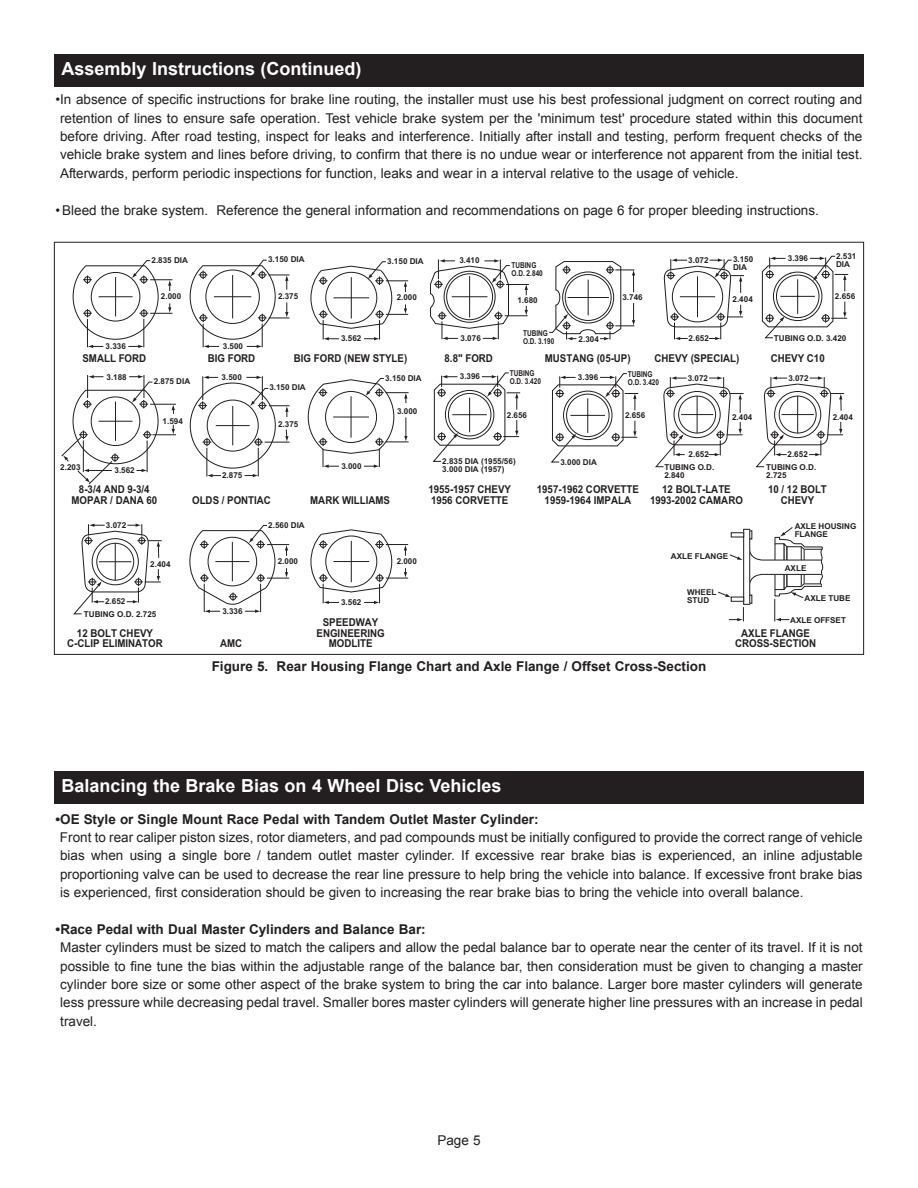
<style>
.page{position:relative;width:918px;height:1188px;background:#fff}
.page>*{position:absolute;margin:0;border:0;box-sizing:border-box;transform-origin:0 0}
.t1{font:700 18px "Arial";color:#fff}
.t2{font:13.5px/18.3px "Arial";color:#231f20;text-align:justify}
.t3{font:700 13.5px "Arial";color:#231f20}
.t4{font:700 10.8px/10.8px "Arial";color:#231f20;text-align:center;scale:.9 1}
.t5{font:700 8.1px/8.1px "Arial";color:#231f20}
.t6{font:700 8.1px/8.1px "Arial";color:#231f20;scale:.8 1}
</style>
<div class="page">
<svg style="left:72px;top:260px;width:100px;height:88px"></svg>
<svg style="left:189px;top:260px;width:100px;height:88px"></svg>
<svg style="left:310px;top:261px;width:98px;height:79px"></svg>
<svg style="left:430px;top:259px;width:99px;height:81px"></svg>
<svg style="left:189px;top:525px;width:100px;height:88px"></svg>
<svg style="left:310px;top:529px;width:98px;height:75px"></svg>
<svg style="left:61px;top:375px;width:115px;height:110px"></svg>
<div style="left:207px;top:400px;width:52px;height:51px;border:1px solid #231f20;border-radius:50%"></div>
<hr style="left:216px;top:425px;width:34px;height:1px;background:#231f20">
<hr style="left:232px;top:406px;width:1px;height:39px;background:#231f20">
<svg style="left:203px;top:438px;width:18px;height:39px"></svg>
<svg style="left:198px;top:376px;width:20px;height:34px"></svg>
<svg style="left:245px;top:429px;width:45px;height:48px"></svg>
<svg style="left:246px;top:376px;width:44px;height:41px"></svg>
<svg style="left:663px;top:258px;width:81px;height:82px"></svg>
<svg style="left:756px;top:376px;width:88px;height:91px"></svg>
<svg style="left:73px;top:524px;width:89px;height:90px"></svg>
<svg style="left:655px;top:376px;width:89px;height:91px"></svg>
<svg style="left:307px;top:378px;width:102px;height:90px"></svg>
<svg style="left:718px;top:527px;width:106px;height:94px"></svg>
<svg style="left:549px;top:261px;width:86px;height:79px"></svg>
<svg style="left:761px;top:256px;width:87px;height:82px"></svg>
<hr style="left:797px;top:279px;width:1px;height:35px;background:#231f20">
<hr style="left:780px;top:296px;width:35px;height:1px;background:#231f20">
<svg style="left:551px;top:373px;width:87px;height:89px"></svg>
<hr style="left:588px;top:398px;width:1px;height:35px;background:#231f20">
<hr style="left:570px;top:415px;width:35px;height:1px;background:#231f20">
<svg style="left:433px;top:373px;width:87px;height:89px"></svg>
<hr style="left:469px;top:398px;width:1px;height:34px;background:#231f20">
<hr style="left:452px;top:414px;width:35px;height:1px;background:#231f20">
<div style="left:54px;top:54px;width:810px;height:32px;background:#231f20"></div>
<div style="left:54px;top:772px;width:810px;height:32px;background:#231f20"></div>
<h1 class="t1" style="left:62px;top:58px;width:302px">Assembly Instructions (Continued)</h1>
<p class="t2" style="left:60px;top:90px;width:804px;text-indent:-5px">•In absence of specific instructions for brake line routing, the installer must use his best professional judgment on correct routing and retention of lines to ensure safe operation. Test vehicle brake system per the 'minimum test' procedure stated within this document before driving. After road testing, inspect for leaks and interference. Initially after install and testing, perform frequent checks of the vehicle brake system and lines before driving, to confirm that there is no undue wear or interference not apparent from the initial test.<br>Afterwards, perform periodic inspections for function, leaks and wear in a interval relative to the usage of vehicle.</p>
<p class="t2" style="left:56px;top:201px;width:765px">•Bleed the brake system. Reference the general information and recommendations on page 6 for proper bleeding instructions.</p>
<p class="t5" style="left:152px;top:256px;width:38px">2.835 DIA</p>
<p class="t5" style="left:161px;top:292px;width:22px">2.000</p>
<p class="t5" style="left:268px;top:256px;width:38px">3.150 DIA</p>
<p class="t5" style="left:278px;top:292px;width:22px">2.375</p>
<p class="t5" style="left:387px;top:257px;width:38px">3.150 DIA</p>
<p class="t5" style="left:397px;top:293px;width:22px">2.000</p>
<p class="t5" style="left:459px;top:257px;width:22px">3.410</p>
<p class="t6" style="left:512px;top:262px;width:41px">TUBING<br>O.D. 2.840</p>
<p class="t5" style="left:517px;top:297px;width:22px">1.680</p>
<p class="t5" style="left:622px;top:294px;width:22px">3.746</p>
<p class="t5" style="left:688px;top:256px;width:22px">3.072</p>
<p class="t5" style="left:733px;top:256px;width:22px">3.150<br>DIA</p>
<p class="t5" style="left:733px;top:295px;width:22px">2.404</p>
<p class="t5" style="left:788px;top:254px;width:22px">3.396</p>
<p class="t5" style="left:836px;top:253px;width:22px">2.531<br>DIA</p>
<p class="t5" style="left:835px;top:293px;width:22px">2.656</p>
<p class="t5" style="left:106px;top:342px;width:22px">3.336</p>
<p class="t5" style="left:223px;top:342px;width:22px">3.500</p>
<p class="t5" style="left:341px;top:334px;width:22px">3.562</p>
<p class="t5" style="left:461px;top:334px;width:22px">3.076</p>
<p class="t6" style="left:523px;top:329px;width:41px">TUBING<br>O.D. 3.190</p>
<p class="t5" style="left:579px;top:335px;width:22px">2.304</p>
<p class="t5" style="left:689px;top:334px;width:22px">2.652</p>
<p class="t5" style="left:774px;top:334px;width:74px">TUBING O.D. 3.420</p>
<p class="t4" style="left:82px;top:353px;width:72px">SMALL FORD</p>
<p class="t4" style="left:208px;top:353px;width:54px">BIG FORD</p>
<p class="t4" style="left:294px;top:353px;width:127px">BIG FORD (NEW STYLE)</p>
<p class="t4" style="left:655px;top:353px;width:96px">CHEVY (SPECIAL)</p>
<p class="t4" style="left:445px;top:353px;width:55px">8.8" FORD</p>
<p class="t4" style="left:545px;top:353px;width:97px">MUSTANG (05-UP)</p>
<p class="t4" style="left:771px;top:353px;width:62px">CHEVY C10</p>
<p class="t5" style="left:107px;top:373px;width:22px">3.188</p>
<p class="t5" style="left:154px;top:378px;width:38px">2.875 DIA</p>
<p class="t5" style="left:222px;top:373px;width:22px">3.500</p>
<p class="t5" style="left:269px;top:384px;width:38px">3.150 DIA</p>
<p class="t5" style="left:385px;top:374px;width:38px">3.150 DIA</p>
<p class="t5" style="left:460px;top:373px;width:22px">3.396</p>
<p class="t6" style="left:510px;top:369px;width:41px">TUBING<br>O.D. 3.420</p>
<p class="t5" style="left:578px;top:373px;width:22px">3.396</p>
<p class="t6" style="left:628px;top:370px;width:41px">TUBING<br>O.D. 3.420</p>
<p class="t5" style="left:688px;top:374px;width:22px">3.072</p>
<p class="t5" style="left:788px;top:374px;width:22px">3.072</p>
<p class="t5" style="left:163px;top:417px;width:22px">1.594</p>
<p class="t5" style="left:278px;top:421px;width:22px">2.375</p>
<p class="t5" style="left:397px;top:407px;width:22px">3.000</p>
<p class="t5" style="left:507px;top:411px;width:22px">2.656</p>
<p class="t5" style="left:625px;top:412px;width:22px">2.656</p>
<p class="t5" style="left:732px;top:414px;width:22px">2.404</p>
<p class="t5" style="left:833px;top:414px;width:22px">2.404</p>
<p class="t5" style="left:60px;top:463px;width:22px">2.203</p>
<p class="t5" style="left:115px;top:467px;width:22px">3.562</p>
<p class="t5" style="left:222px;top:471px;width:22px">2.875</p>
<p class="t4" style="left:71px;top:484px;width:97px">8-3/4 AND 9-3/4<br>MOPAR / DANA 60</p>
<p class="t4" style="left:192px;top:495px;width:89px">OLDS / PONTIAC</p>
<p class="t5" style="left:689px;top:450px;width:22px">2.652</p>
<p class="t5" style="left:442px;top:458px;width:75px">2.835 DIA (1955/56)<br>3.000 DIA (1957)</p>
<p class="t5" style="left:560px;top:458px;width:38px">3.000 DIA</p>
<p class="t5" style="left:341px;top:463px;width:22px">3.000</p>
<p class="t5" style="left:664px;top:463px;width:51px">TUBING O.D.<br>2.840</p>
<p class="t4" style="left:662px;top:484px;width:78px">12 BOLT-LATE</p>
<p class="t4" style="left:428px;top:484px;width:93px;text-align:left">1955-1957 CHEVY<br>1956 CORVETTE</p>
<p class="t4" style="left:537px;top:484px;width:115px">1957-1962 CORVETTE<br>1959-1964 IMPALA</p>
<p class="t4" style="left:310px;top:495px;width:90px">MARK WILLIAMS</p>
<p class="t4" style="left:650px;top:495px;width:105px">1993-2002 CAMARO</p>
<p class="t5" style="left:788px;top:450px;width:22px">2.652</p>
<p class="t5" style="left:766px;top:463px;width:51px">TUBING O.D.<br>2.725</p>
<p class="t4" style="left:768px;top:484px;width:67px">10 / 12 BOLT<br>CHEVY</p>
<p class="t5" style="left:106px;top:521px;width:22px">3.072</p>
<p class="t5" style="left:268px;top:521px;width:38px">2.560 DIA</p>
<p class="t5" style="left:795px;top:522px;width:63px">AXLE HOUSING<br>FLANGE</p>
<p class="t5" style="left:150px;top:561px;width:22px">2.404</p>
<p class="t5" style="left:278px;top:557px;width:22px">2.000</p>
<p class="t5" style="left:397px;top:557px;width:22px">2.000</p>
<p class="t5" style="left:105px;top:597px;width:22px">2.652</p>
<p class="t5" style="left:84px;top:610px;width:74px">TUBING O.D. 2.725</p>
<p class="t4" style="left:67px;top:628px;width:108px">12 BOLT CHEVY<br>C-CLIP ELIMINATOR</p>
<p class="t5" style="left:222px;top:607px;width:22px">3.336</p>
<p class="t4" style="left:220px;top:639px;width:26px">AMC</p>
<p class="t5" style="left:341px;top:598px;width:22px">3.562</p>
<p class="t4" style="left:317px;top:617px;width:77px">SPEEDWAY<br>ENGINEERING<br>MODLITE</p>
<p class="t5" style="left:671px;top:552px;width:59px">AXLE FLANGE</p>
<p class="t5" style="left:687px;top:588px;width:31px">WHEEL<br>STUD</p>
<p class="t5" style="left:785px;top:564px;width:23px">AXLE</p>
<p class="t5" style="left:805px;top:594px;width:47px">AXLE TUBE</p>
<p class="t5" style="left:790px;top:616px;width:57px">AXLE OFFSET</p>
<p class="t4" style="left:735px;top:628px;width:92px">AXLE FLANGE<br>CROSS-SECTION</p>
<p class="t3" style="left:212px;top:659px;width:496px">Figure 5. Rear Housing Flange Chart and Axle Flange / Offset Cross-Section</p>
<h1 class="t1" style="left:62px;top:776px;width:442px">Balancing the Brake Bias on 4 Wheel Disc Vehicles</h1>
<p class="t3" style="left:56px;top:811px;width:485px">•OE Style or Single Mount Race Pedal with Tandem Outlet Master Cylinder:</p>
<p class="t2" style="left:60px;top:828px;width:804px">Front to rear caliper piston sizes, rotor diameters, and pad compounds must be initially configured to provide the correct range of vehicle bias when using a single bore / tandem outlet master cylinder. If excessive rear brake bias is experienced, an inline adjustable proportioning valve can be used to decrease the rear line pressure to help bring the vehicle into balance. If excessive front brake bias is experienced, first consideration should be given to increasing the rear brake bias to bring the vehicle into overall balance.</p>
<p class="t3" style="left:56px;top:922px;width:372px">•Race Pedal with Dual Master Cylinders and Balance Bar:</p>
<p class="t2" style="left:60px;top:938px;width:804px">Master cylinders must be sized to match the calipers and allow the pedal balance bar to operate near the center of its travel. If it is not possible to fine tune the bias within the adjustable range of the balance bar, then consideration must be given to changing a master cylinder bore size or some other aspect of the brake system to bring the car into balance. Larger bore master cylinders will generate less pressure while decreasing pedal travel. Smaller bores master cylinders will generate higher line pressures with an increase in pedal travel.</p>
<p class="t2" style="left:437px;top:1131px;width:45px">Page 5</p>
</div>
